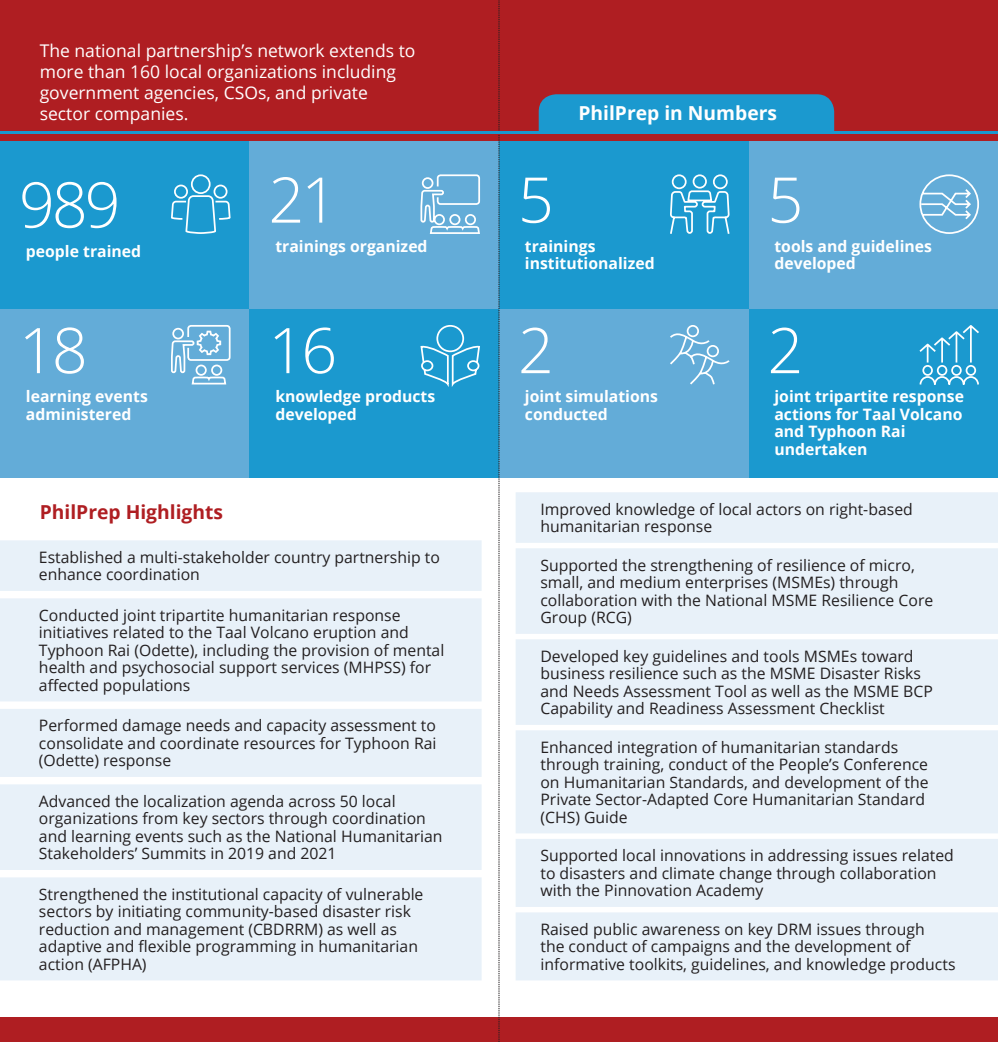
<style>
.page{position:relative;width:998px;height:1042px;background:#fff}
.page>*{position:absolute;margin:0;border:0;box-sizing:border-box;transform-origin:0 0}
._04Fig_regL{font:300 63px "Open Sans";letter-spacing:-.05em;color:#fff}
._01Head{font:700 19.25px "Open Sans";color:#af1e22}
._01Head-2{font:700 19.25px "Open Sans";color:#fff}
._02Reg00_L{font:17.5px/21px "Open Sans";color:#fff}
._04Fig_regL-2{font:15.75px/17.5px "Open Sans";color:#231f20}
._04Fig_regL-3{font:700 15.75px/17.5px "Open Sans";color:#fff}
</style>
<div class="page">
<div style="left:0;top:0;width:997px;height:141px;background:#af1e22"></div>
<div style="left:0;top:1017px;width:997px;height:25px;background:#af1e22"></div>
<div style="left:0;top:141px;width:249px;height:168px;background:#1b99cf"></div>
<div style="left:0;top:309px;width:249px;height:168px;background:#63acd8"></div>
<div style="left:748px;top:141px;width:249px;height:168px;background:#63acd8"></div>
<div style="left:748px;top:309px;width:249px;height:168px;background:#1b99cf"></div>
<div style="left:249px;top:141px;width:250px;height:168px;background:#63acd8"></div>
<div style="left:249px;top:309px;width:250px;height:168px;background:#1b99cf"></div>
<div style="left:499px;top:141px;width:249px;height:168px;background:#1b99cf"></div>
<div style="left:499px;top:309px;width:249px;height:168px;background:#63acd8"></div>
<svg style="left:498px;top:0;width:1px;height:1042px"></svg>
<div style="left:538px;top:94px;width:295px;height:37px;background:#1b99cf"></div>
<hr style="left:0;top:131px;width:997px;height:3px;background:#1b99cf">
<div style="left:0;top:540px;width:481px;height:440px;background:#e8f1f9"></div>
<div style="left:516px;top:492px;width:481px;height:488px;background:#e8f1f9"></div>
<svg style="left:670px;top:325px;width:60px;height:60px"></svg>
<svg style="left:919px;top:174px;width:60px;height:60px"></svg>
<svg style="left:670px;top:174px;width:60px;height:60px"></svg>
<svg style="left:420px;top:174px;width:60px;height:60px"></svg>
<svg style="left:171px;top:174px;width:60px;height:60px"></svg>
<svg style="left:171px;top:325px;width:60px;height:60px"></svg>
<svg style="left:420px;top:325px;width:60px;height:62px"></svg>
<svg style="left:919px;top:325px;width:60px;height:60px"></svg>
<p class="_02Reg00_L" style="left:40px;top:40px;width:377px">The national partnership’s network extends to more than 160 local organizations including government agencies, CSOs, and private sector companies.</p>
<p class="_04Fig_regL" style="left:19px;top:162px;width:103px">989</p>
<p class="_04Fig_regL-3" style="left:26px;top:242px;width:117px">people trained</p>
<p class="_04Fig_regL" style="left:19px;top:307px;width:70px">18</p>
<p class="_04Fig_regL-3" style="left:26px;top:387px;width:123px">learning events administered</p>
<p class="_01Head" style="left:40px;top:499px;width:185px">PhilPrep Highlights</p>
<p class="_04Fig_regL" style="left:268px;top:157px;width:70px">21</p>
<p class="_04Fig_regL-3" style="left:275px;top:237px;width:154px">trainings organized</p>
<p class="_04Fig_regL" style="left:268px;top:307px;width:70px">16</p>
<p class="_04Fig_regL-3" style="left:275px;top:387px;width:161px">knowledge products developed</p>
<p class="_04Fig_regL-2" style="left:39px;top:548px;width:402px">Established a multi-stakeholder country partnership to enhance coordination</p>
<p class="_04Fig_regL-2" style="left:39px;top:606px;width:406px">Conducted joint tripartite humanitarian response initiatives related to the Taal Volcano eruption and Typhoon Rai (Odette), including the provision of mental health and psychosocial support services (MHPSS) for affected populations</p>
<p class="_04Fig_regL-2" style="left:39px;top:716px;width:399px;text-align:justify">Performed damage needs and capacity assessment to consolidate and coordinate resources for Typhoon Rai (Odette) response</p>
<p class="_04Fig_regL-2" style="left:39px;top:792px;width:405px">Advanced the localization agenda across 50 local organizations from key sectors through coordination and learning events such as the National Humanitarian Stakeholders’ Summits in 2019 and 2021</p>
<p class="_04Fig_regL-2" style="left:39px;top:885px;width:386px">Strengthened the institutional capacity of vulnerable sectors by initiating community-based disaster risk reduction and management (CBDRRM) as well as adaptive and flexible programming in humanitarian action (AFPHA)</p>
<p class="_01Head-2" style="left:578px;top:100px;width:200px">PhilPrep in Numbers</p>
<p class="_04Fig_regL" style="left:517px;top:157px;width:37px">5</p>
<p class="_04Fig_regL-3" style="left:524px;top:237px;width:131px">trainings institutionalized</p>
<p class="_04Fig_regL" style="left:517px;top:307px;width:37px">2</p>
<p class="_04Fig_regL-3" style="left:524px;top:387px;width:134px">joint simulations conducted</p>
<p class="_04Fig_regL" style="left:767px;top:157px;width:37px">5</p>
<p class="_04Fig_regL-3" style="left:774px;top:237px;width:159px">tools and guidelines developed</p>
<p class="_04Fig_regL" style="left:767px;top:307px;width:37px">2</p>
<p class="_04Fig_regL-3" style="left:774px;top:387px;width:191px">joint tripartite response actions for Taal Volcano and Typhoon Rai undertaken</p>
<p class="_04Fig_regL-2" style="left:540px;top:500px;width:374px">Improved knowledge of local actors on right-based humanitarian response</p>
<p class="_04Fig_regL-2" style="left:540px;top:556px;width:394px">Supported the strengthening of resilience of micro, small, and medium enterprises (MSMEs) through collaboration with the National MSME Resilience Core Group (RCG)</p>
<p class="_04Fig_regL-2" style="left:540px;top:647px;width:394px">Developed key guidelines and tools MSMEs toward business resilience such as the MSME Disaster Risks and Needs Assessment Tool as well as the MSME BCP Capability and Readiness Assessment Checklist</p>
<p class="_04Fig_regL-2" style="left:540px;top:738px;width:389px">Enhanced integration of humanitarian standards through training, conduct of the People’s Conference on Humanitarian Standards, and development of the Private Sector-Adapted Core Humanitarian Standard (CHS) Guide</p>
<p class="_04Fig_regL-2" style="left:540px;top:846px;width:415px">Supported local innovations in addressing issues related to disasters and climate change through collaboration with the Pinnovation Academy</p>
<p class="_04Fig_regL-2" style="left:540px;top:920px;width:416px">Raised public awareness on key DRM issues through<br>the conduct of campaigns and the development of informative toolkits, guidelines, and knowledge products</p>
</div>
